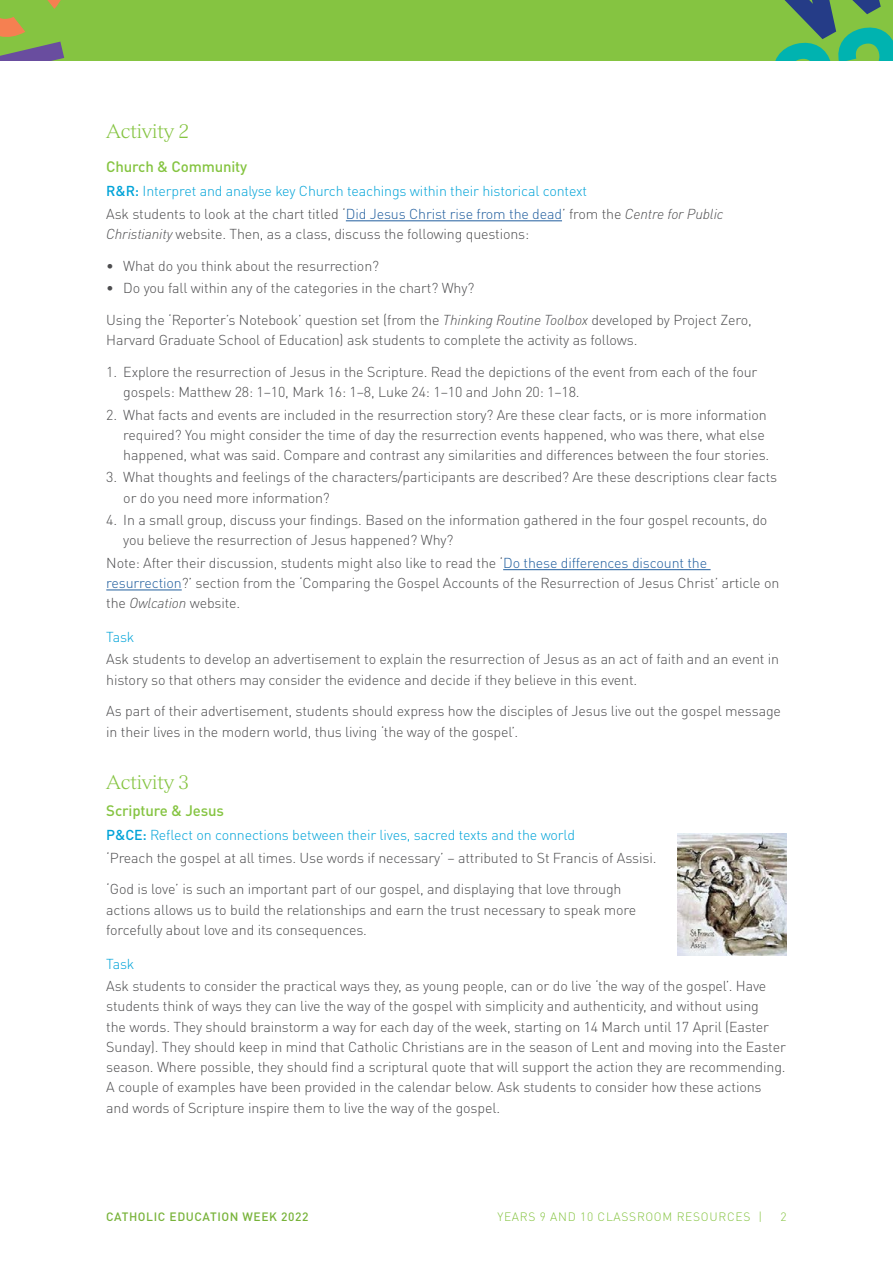
<style>
.page{position:relative;width:893px;height:1263px;background:#fff}
.page>*{position:absolute;margin:0;border:0;box-sizing:border-box;transform-origin:0 0}
.Body{font:300 19.5px "Versailles";letter-spacing:-.01em;color:#85c441}
.Heading_2{font:300 19.5px "Versailles";letter-spacing:-.01em;color:#85c441}
.Heading_3{font:500 15px "DINOT";letter-spacing:-.01em;color:#85c441}
.Body-2{font:300 14.25px/20.2px "DINOT";letter-spacing:-.01em;color:#4d4d4f}
.Heading_4{font:300 14.25px "DINOT";letter-spacing:-.01em;color:#00a3d8}
.t1{font:300 12px "DINOT";letter-spacing:.06em;color:#85c441}
.t2{font:500 12px "DINOT";letter-spacing:.05em;color:#78b33a}
.s1{font-weight:500}
.s2{color:#215e9e}
.s3{font-style:italic}
</style>
<div class="page">
<div style="left:0;top:0;width:893px;height:60px;background:#85c441"></div>
<svg style="left:0;top:0;width:65px;height:60px"></svg>
<svg style="left:775px;top:0;width:118px;height:60px"></svg>
<hr style="left:346px;top:221px;width:216px;height:1px;background:#215e9e">
<hr style="left:503px;top:569px;width:208px;height:1px;background:#215e9e">
<hr style="left:106px;top:590px;width:76px;height:1px;background:#215e9e">
<img style="left:677px;top:833px;width:110px;height:123px">
<p class="Body" style="left:106px;top:119px;width:84px">Activity 2</p>
<p class="Heading_3" style="left:106px;top:157px;width:142px">Church &amp; Community</p>
<p class="Heading_4" style="left:106px;top:183px;width:482px"><span class="s1">R&amp;R:</span> Interpret and analyse key Church teachings within their historical context</p>
<p class="Body-2" style="left:106px;top:203px;width:619px">Ask students to look at the chart titled ‘<span class="s2">Did Jesus Christ rise from the dead</span>’ from the <span class="s3">Centre for Public<br>Christianity</span> website. Then, as a class, discuss the following questions:</p>
<p class="Body-2" style="left:106px;top:255px;width:274px">• What do you think about the resurrection?</p>
<p class="Body-2" style="left:106px;top:278px;width:369px">• Do you fall within any of the categories in the chart? Why?</p>
<p class="Body-2" style="left:106px;top:309px;width:647px">Using the ‘Reporter’s Notebook’ question set (from the <span class="s3">Thinking Routine Toolbox</span> developed by Project Zero,<br>Harvard Graduate School of Education) ask students to complete the activity as follows.</p>
<p class="Body-2" style="left:123px;top:361px;width:635px;text-indent:-17px">1. Explore the resurrection of Jesus in the Scripture. Read the depictions of the event from each of the four gospels: Matthew 28: 1–10, Mark 16: 1–8, Luke 24: 1–10 and John 20: 1–18.</p>
<p class="Body-2" style="left:123px;top:404px;width:647px;text-indent:-17px">2. What facts and events are included in the resurrection story? Are these clear facts, or is more information required? You might consider the time of day the resurrection events happened, who was there, what else happened, what was said. Compare and contrast any similarities and differences between the four stories.</p>
<p class="Body-2" style="left:123px;top:467px;width:655px;text-indent:-17px">3. What thoughts and feelings of the characters/participants are described? Are these descriptions clear facts or do you need more information?</p>
<p class="Body-2" style="left:123px;top:510px;width:646px;text-indent:-17px">4. In a small group, discuss your findings. Based on the information gathered in the four gospel recounts, do you believe the resurrection of Jesus happened? Why?</p>
<p class="Body-2" style="left:106px;top:552px;width:675px">Note: After their discussion, students might also like to read the ‘<span class="s2">Do these differences discount the resurrection</span>?’ section from the ‘Comparing the Gospel Accounts of the Resurrection of Jesus Christ’ article on the <span class="s3">Owlcation</span> website.</p>
<p class="Heading_4" style="left:106px;top:628px;width:30px">Task</p>
<p class="Body-2" style="left:106px;top:649px;width:674px">Ask students to develop an advertisement to explain the resurrection of Jesus as an act of faith and an event in history so that others may consider the evidence and decide if they believe in this event.</p>
<p class="Body-2" style="left:106px;top:701px;width:676px">As part of their advertisement, students should express how the disciples of Jesus live out the gospel message in their lives in the modern world, thus living ‘the way of the gospel’.</p>
<p class="Heading_2" style="left:106px;top:771px;width:84px">Activity 3</p>
<p class="Heading_3" style="left:106px;top:801px;width:119px">Scripture &amp; Jesus</p>
<p class="Heading_4" style="left:106px;top:826px;width:470px"><span class="s1">P&amp;CE:</span> Reflect on connections between their lives, sacred texts and the world</p>
<p class="Body-2" style="left:106px;top:847px;width:552px">‘Preach the gospel at all times. Use words if necessary’ – attributed to St Francis of Assisi.</p>
<p class="Body-2" style="left:106px;top:879px;width:532px">‘God is love’ is such an important part of our gospel, and displaying that love through actions allows us to build the relationships and earn the trust necessary to speak more forcefully about love and its consequences.</p>
<p class="Heading_4" style="left:106px;top:955px;width:30px">Task</p>
<p class="Body-2" style="left:106px;top:976px;width:681px">Ask students to consider the practical ways they, as young people, can or do live ‘the way of the gospel’. Have students think of ways they can live the way of the gospel with simplicity and authenticity, and without using<br>the words. They should brainstorm a way for each day of the week, starting on 14 March until 17 April (Easter Sunday). They should keep in mind that Catholic Christians are in the season of Lent and moving into the Easter season. Where possible, they should find a scriptural quote that will support the action they are recommending.<br>A couple of examples have been provided in the calendar below. Ask students to consider how these actions and words of Scripture inspire them to live the way of the gospel.</p>
<p class="t2" style="left:106px;top:1209px;width:204px">CATHOLIC EDUCATION WEEK 2022</p>
<p class="t1" style="left:497px;top:1209px;width:266px">YEARS 9 AND 10 CLASSROOM RESOURCES |</p>
<p class="t1" style="left:780px;top:1209px;width:8px">2</p>
</div>
